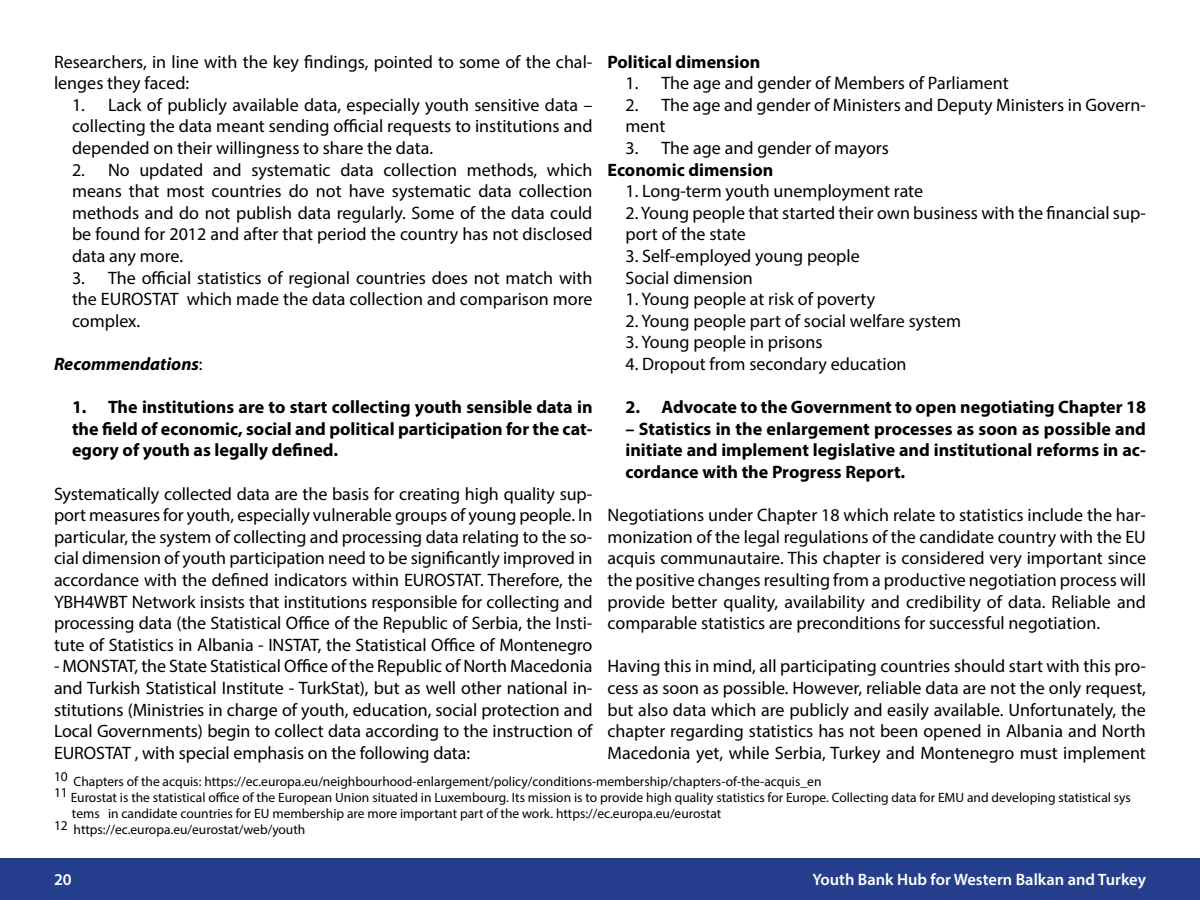
<style>
.page{position:relative;width:1200px;height:900px;background:#fff}
.page>*{position:absolute;margin:0;border:0;box-sizing:border-box;transform-origin:0 0}
.t1{font:18px/21.6px "Myriad Pro";color:#000;text-align:justify}
.t2{font:700 18px/21.6px "Myriad Pro";color:#000;text-align:justify}
.t3{font:italic 700 18px "Myriad Pro";color:#000}
.t4{font:600 16.5px "Myriad Pro";color:#fff}
.t5{font:13.5px "Myriad Pro";color:#000}
.s1{font-weight:400;font-style:normal}
</style>
<div class="page">
<div style="left:0;top:858px;width:1200px;height:42px;background:#253f8e"></div>
<p class="t1" style="left:54px;top:50px;width:540px">Researchers, in line with the key findings, pointed to some of the chal&shy;lenges they faced:</p>
<p class="t1" style="left:72px;top:94px;width:522px">1. Lack of publicly available data, especially youth sensitive data – collecting the data meant sending official requests to institutions and depended on their willingness to share the data.</p>
<p class="t1" style="left:72px;top:158px;width:522px">2. No updated and systematic data collection methods, which means that most countries do not have systematic data collection methods and do not publish data regularly. Some of the data could be found for 2012 and after that period the country has not disclosed data any more.</p>
<p class="t1" style="left:72px;top:266px;width:522px">3. The official statistics of regional countries does not match with the EUROSTAT which made the data collection and comparison more complex.</p>
<p class="t3" style="left:54px;top:352px;width:150px">Recommendations<span class="s1">:</span></p>
<p class="t2" style="left:72px;top:396px;width:522px">1. The institutions are to start collecting youth sensible data in the field of economic, social and political participation for the cat&shy;egory of youth as legally defined.</p>
<p class="t1" style="left:54px;top:482px;width:540px">Systematically collected data are the basis for creating high quality sup&shy;port measures for youth, especially vulnerable groups of young people. In particular, the system of collecting and processing data relating to the so&shy;cial dimension of youth participation need to be significantly improved in accordance with the defined indicators within EUROSTAT. Therefore, the YBH4WBT Network insists that institutions responsible for collecting and processing data (the Statistical Office of the Republic of Serbia, the Insti&shy;tute of Statistics in Albania - INSTAT, the Statistical Office of Montenegro</p>
<p class="t1" style="left:54px;top:655px;width:540px">- MONSTAT, the State Statistical Office of the Republic of North Macedonia and Turkish Statistical Institute - TurkStat), but as well other national in&shy;stitutions (Ministries in charge of youth, education, social protection and Local Governments) begin to collect data according to the instruction of EUROSTAT , with special emphasis on the following data:</p>
<p class="t2" style="left:608px;top:50px;width:154px">Political dimension</p>
<p class="t1" style="left:626px;top:72px;width:385px">1. The age and gender of Members of Parliament</p>
<p class="t1" style="left:626px;top:94px;width:522px">2. The age and gender of Ministers and Deputy Ministers in Govern&shy;ment</p>
<p class="t1" style="left:626px;top:137px;width:265px">3. The age and gender of mayors</p>
<p class="t2" style="left:608px;top:158px;width:167px">Economic dimension</p>
<p class="t1" style="left:626px;top:180px;width:299px">1. Long-term youth unemployment rate</p>
<p class="t1" style="left:626px;top:202px;width:522px">2. Young people that started their own business with the financial sup&shy;port of the state</p>
<p class="t1" style="left:626px;top:245px;width:236px">3. Self-employed young people<br>Social dimension</p>
<p class="t1" style="left:626px;top:288px;width:251px">1. Young people at risk of poverty</p>
<p class="t1" style="left:626px;top:310px;width:337px">2. Young people part of social welfare system</p>
<p class="t1" style="left:626px;top:331px;width:199px">3. Young people in prisons</p>
<p class="t1" style="left:626px;top:353px;width:283px">4. Dropout from secondary education</p>
<p class="t2" style="left:626px;top:396px;width:522px">2. Advocate to the Government to open negotiating Chapter 18</p>
<p class="t2" style="left:626px;top:417px;width:522px">– Statistics in the enlargement processes as soon as possible and initiate and implement legislative and institutional reforms in ac&shy;cordance with the Progress Report.</p>
<p class="t1" style="left:608px;top:504px;width:540px">Negotiations under Chapter 18 which relate to statistics include the har&shy;monization of the legal regulations of the candidate country with the EU acquis communautaire. This chapter is considered very important since the positive changes resulting from a productive negotiation process will provide better quality, availability and credibility of data. Reliable and comparable statistics are preconditions for successful negotiation.</p>
<p class="t1" style="left:608px;top:655px;width:540px">Having this in mind, all participating countries should start with this pro&shy;cess as soon as possible. However, reliable data are not the only request, but also data which are publicly and easily available. Unfortunately, the chapter regarding statistics has not been opened in Albania and North Macedonia yet, while Serbia, Turkey and Montenegro must implement</p>
<p class="t5" style="left:54px;top:773px;width:769px">10 Chapters of the acquis: https://ec.europa.eu/neighbourhood-enlargement/policy/conditions-membership/chapters-of-the-acquis_en</p>
<p class="t5" style="left:54px;top:789px;width:1078px">11 Eurostat is the statistical office of the European Union situated in Luxembourg. Its mission is to provide high quality statistics for Europe. Collecting data for EMU and developing statistical sys</p>
<p class="t5" style="left:72px;top:805px;width:651px">tems in candidate countries for EU membership are more important part of the work. https://ec.europa.eu/eurostat</p>
<p class="t5" style="left:54px;top:821px;width:253px">12 https://ec.europa.eu/eurostat/web/youth</p>
<p class="t4" style="left:54px;top:869px;width:19px">20</p>
<p class="t4" style="left:813px;top:869px;width:335px">Youth Bank Hub for Western Balkan and Turkey</p>
</div>
